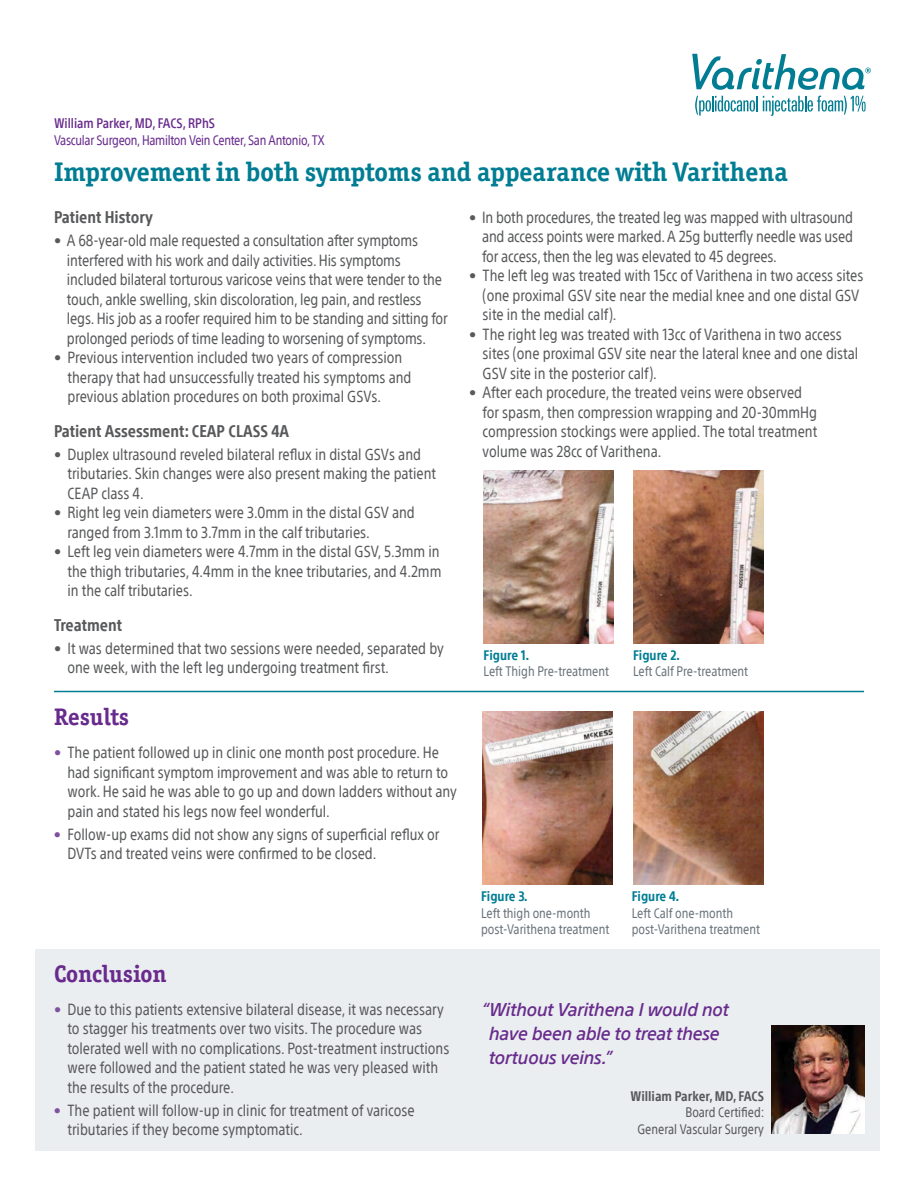
<style>
.page{position:relative;width:918px;height:1188px;background:#fff}
.page>*{position:absolute;margin:0;border:0;box-sizing:border-box;transform-origin:0 0}
.t1{font:700 27px "Officina Ser ITC Std";color:#007d93}
.Section_Head_16pt{font:700 24px "Officina Ser ITC Std";color:#682b8d}
.t2{font:italic 500 18px/24px "SST";letter-spacing:-.02em;color:#682b8d}
.Subhead__12_pt___Bol{font:700 condensed 16.5px "SST";color:#58595b}
.Bullets{font:condensed 15.75px/19.5px "SST";color:#58595b}
.t3{font:condensed 13.5px/16.2px "SST";color:#6a747b}
.t4{font:condensed 13.5px/16.2px "SST";letter-spacing:-.02em;color:#682b8d}
.t5{font:condensed 13.5px/16.2px "SST";color:#58595b;text-align:right}
.t6{font:700 condensed 13.5px "SST";color:#007d93}
.s1{font-weight:500}
.s2{color:#7d519d}
.s3{font-weight:700}
</style>
<div class="page">
<div style="left:36px;top:949px;width:844px;height:202px;background:#ebeef0"></div>
<svg style="left:695px;top:96px;width:171px;height:20px"></svg>
<svg style="left:692px;top:54px;width:179px;height:36px"></svg>
<img style="left:482px;top:712px;width:131px;height:173px">
<img style="left:633px;top:712px;width:131px;height:173px">
<img style="left:483px;top:470px;width:130px;height:173px">
<img style="left:633px;top:470px;width:131px;height:173px">
<img style="left:772px;top:1025px;width:93px;height:109px">
<hr style="left:54px;top:691px;width:810px;height:1px;background:#007d93">
<p class="t4" style="left:54px;top:115px;width:272px"><span class="s1">William Parker, MD, FACS, RPhS<br></span>Vascular Surgeon, Hamilton Vein Center, San Antonio, TX</p>
<p class="t1" style="left:54px;top:156px;width:735px">Improvement in both symptoms and appearance with Varithena</p>
<p class="Subhead__12_pt___Bol" style="left:54px;top:208px;width:101px">Patient History</p>
<p class="Bullets" style="left:67px;top:231px;width:382px;text-indent:-13px">• A 68-year-old male requested a consultation after symptoms interfered with his work and daily activities. His symptoms included bilateral torturous varicose veins that were tender to the touch, ankle swelling, skin discoloration, leg pain, and restless legs. His job as a roofer required him to be standing and sitting for prolonged periods of time leading to worsening of symptoms.</p>
<p class="Bullets" style="left:67px;top:348px;width:346px;text-indent:-13px">• Previous intervention included two years of compression therapy that had unsuccessfully treated his symptoms and previous ablation procedures on both proximal GSVs.</p>
<p class="Subhead__12_pt___Bol" style="left:54px;top:421px;width:237px">Patient Assessment: CEAP CLASS 4A</p>
<p class="Bullets" style="left:67px;top:444px;width:370px;text-indent:-13px">• Duplex ultrasound reveled bilateral reflux in distal GSVs and tributaries. Skin changes were also present making the patient<br>CEAP class 4.</p>
<p class="Bullets" style="left:67px;top:503px;width:349px;text-indent:-13px">• Right leg vein diameters were 3.0mm in the distal GSV and ranged from 3.1mm to 3.7mm in the calf tributaries.</p>
<p class="Bullets" style="left:67px;top:542px;width:376px;text-indent:-13px">• Left leg vein diameters were 4.7mm in the distal GSV, 5.3mm in the thigh tributaries, 4.4mm in the knee tributaries, and 4.2mm in the calf tributaries.</p>
<p class="Subhead__12_pt___Bol" style="left:54px;top:615px;width:69px">Treatment</p>
<p class="Bullets" style="left:67px;top:638px;width:378px;text-indent:-13px">• It was determined that two sessions were needed, separated by one week, with the left leg undergoing treatment first.</p>
<p class="Section_Head_16pt" style="left:54px;top:702px;width:76px">Results</p>
<p class="Bullets" style="left:67px;top:743px;width:391px;text-indent:-13px"><span class="s2">•</span> The patient followed up in clinic one month post procedure. He had significant symptom improvement and was able to return to work. He said he was able to go up and down ladders without any pain and stated his legs now feel wonderful.</p>
<p class="Bullets" style="left:67px;top:824px;width:374px;text-indent:-13px"><span class="s2">•</span> Follow-up exams did not show any signs of superficial reflux or<br>DVTs and treated veins were confirmed to be closed.</p>
<p class="Section_Head_16pt" style="left:54px;top:959px;width:114px">Conclusion</p>
<p class="Bullets" style="left:67px;top:999px;width:383px;text-indent:-13px"><span class="s2">•</span> Due to this patients extensive bilateral disease, it was necessary to stagger his treatments over two visits. The procedure was tolerated well with no complications. Post-treatment instructions were followed and the patient stated he was very pleased with the results of the procedure.</p>
<p class="Bullets" style="left:67px;top:1100px;width:349px;text-indent:-13px"><span class="s2">•</span> The patient will follow-up in clinic for treatment of varicose tributaries if they become symptomatic.</p>
<p class="Bullets" style="left:482px;top:207px;width:372px;text-align:justify;text-indent:-13px">• In both procedures, the treated leg was mapped with ultrasound and access points were marked. A 25g butterfly needle was used for access, then the leg was elevated to 45 degrees.</p>
<p class="Bullets" style="left:483px;top:266px;width:382px;text-indent:-13px">• The left leg was treated with 15cc of Varithena in two access sites (one proximal GSV site near the medial knee and one distal GSV site in the medial calf).</p>
<p class="Bullets" style="left:483px;top:324px;width:377px;text-indent:-13px">• The right leg was treated with 13cc of Varithena in two access sites (one proximal GSV site near the lateral knee and one distal<br>GSV site in the posterior calf).</p>
<p class="Bullets" style="left:483px;top:383px;width:336px;text-indent:-13px">• After each procedure, the treated veins were observed for spasm, then compression wrapping and 20-30mmHg compression stockings were applied. The total treatment volume was 28cc of Varithena.</p>
<p class="t6" style="left:484px;top:647px;width:47px">Figure 1.</p>
<p class="t3" style="left:484px;top:663px;width:127px">Left Thigh Pre-treatment</p>
<p class="t6" style="left:633px;top:647px;width:48px">Figure 2.</p>
<p class="t3" style="left:633px;top:663px;width:117px">Left Calf Pre-treatment</p>
<p class="t6" style="left:481px;top:889px;width:48px">Figure 3.</p>
<p class="t3" style="left:481px;top:904px;width:130px">Left thigh one-month post-Varithena treatment</p>
<p class="t6" style="left:632px;top:889px;width:49px">Figure 4.</p>
<p class="t3" style="left:632px;top:904px;width:130px">Left Calf one-month post-Varithena treatment</p>
<p class="t2" style="left:489px;top:998px;width:241px;text-indent:-8px">“Without Varithena I would not have been able to treat these tortuous veins.”</p>
<p class="t5" style="left:630px;top:1088px;width:136px"><span class="s3">William Parker, MD, FACS<br></span>Board Certified:<br>General Vascular Surgery</p>
</div>
